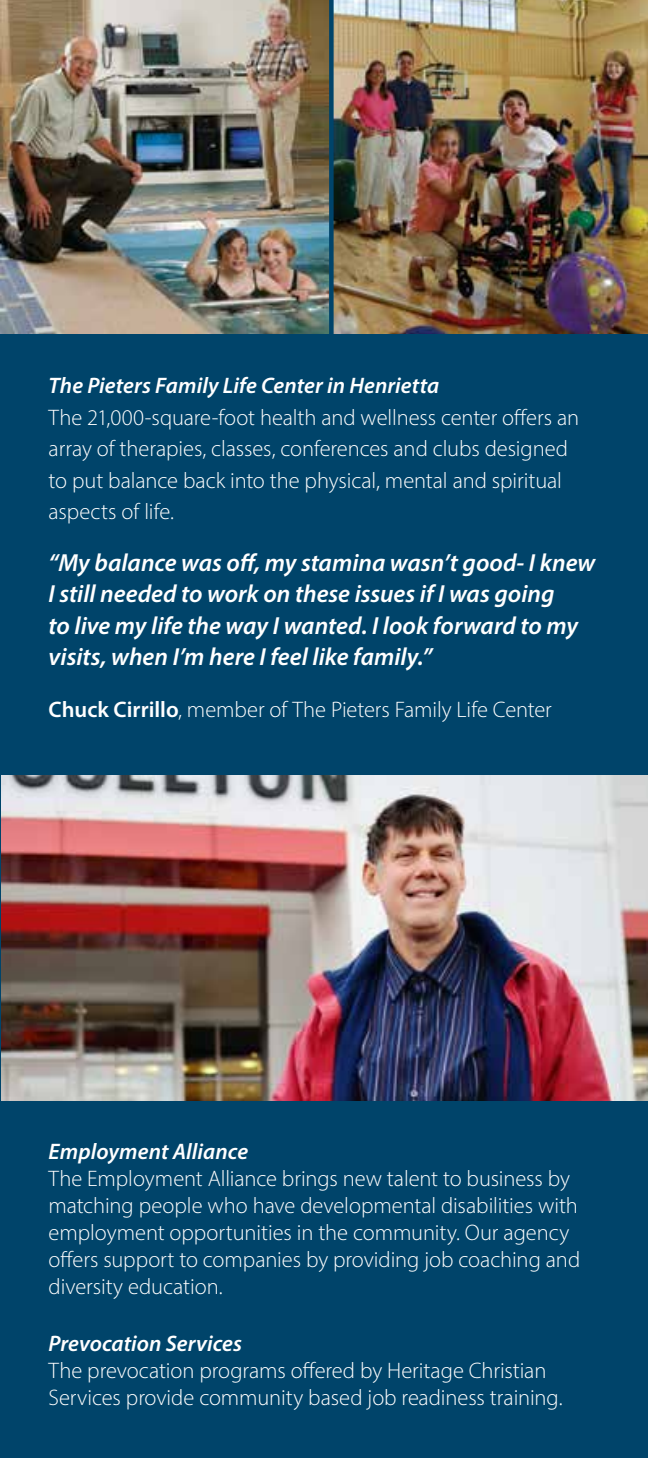
<style>
.page{position:relative;width:648px;height:1458px;background:#00446a}
.page>*{position:absolute;margin:0;border:0;box-sizing:border-box;transform-origin:0 0}
.t1{font:italic 600 24.75px/31.5px "Myriad Pro";color:#fff}
.t2{font:300 22.5px/27px "Myriad Pro";letter-spacing:-.005em;color:#fff}
.t3{font:italic 600 22.5px "Myriad Pro";letter-spacing:.005em;color:#fff}
.s1{font-weight:600}
</style>
<div class="page">
<img style="left:0;top:0;width:648px;height:333px">
<div style="left:329px;top:0;width:5px;height:363px;background:#00446a"></div>
<img style="left:1px;top:775px;width:647px;height:325px">
<p class="t3" style="left:49px;top:371px;width:392px">The Pieters Family Life Center in Henrietta</p>
<p class="t2" style="left:49px;top:401px;width:532px;line-height:31.5px">The 21,000-square-foot health and wellness center offers an array of therapies, classes, conferences and clubs designed to put balance back into the physical, mental and spiritual aspects of life.</p>
<p class="t1" style="left:49px;top:546px;width:548px">“My balance was off, my stamina wasn’t good- I knew I still needed to work on these issues if I was going<br>to live my life the way I wanted. I look forward to my visits, when I’m here I feel like family.”</p>
<p class="t2" style="left:49px;top:696px;width:505px"><span class="s1">Chuck Cirrillo</span>, member of The Pieters Family Life Center</p>
<p class="t3" style="left:49px;top:1137px;width:201px">Employment Alliance</p>
<p class="t2" style="left:49px;top:1165px;width:533px">The Employment Alliance brings new talent to business by matching people who have developmental disabilities with employment opportunities in the community. Our agency offers support to companies by providing job coaching and diversity education.</p>
<p class="t3" style="left:49px;top:1329px;width:195px">Prevocation Services</p>
<p class="t2" style="left:49px;top:1357px;width:516px">The prevocation programs offered by Heritage Christian<br>Services provide community based job readiness training.</p>
</div>
